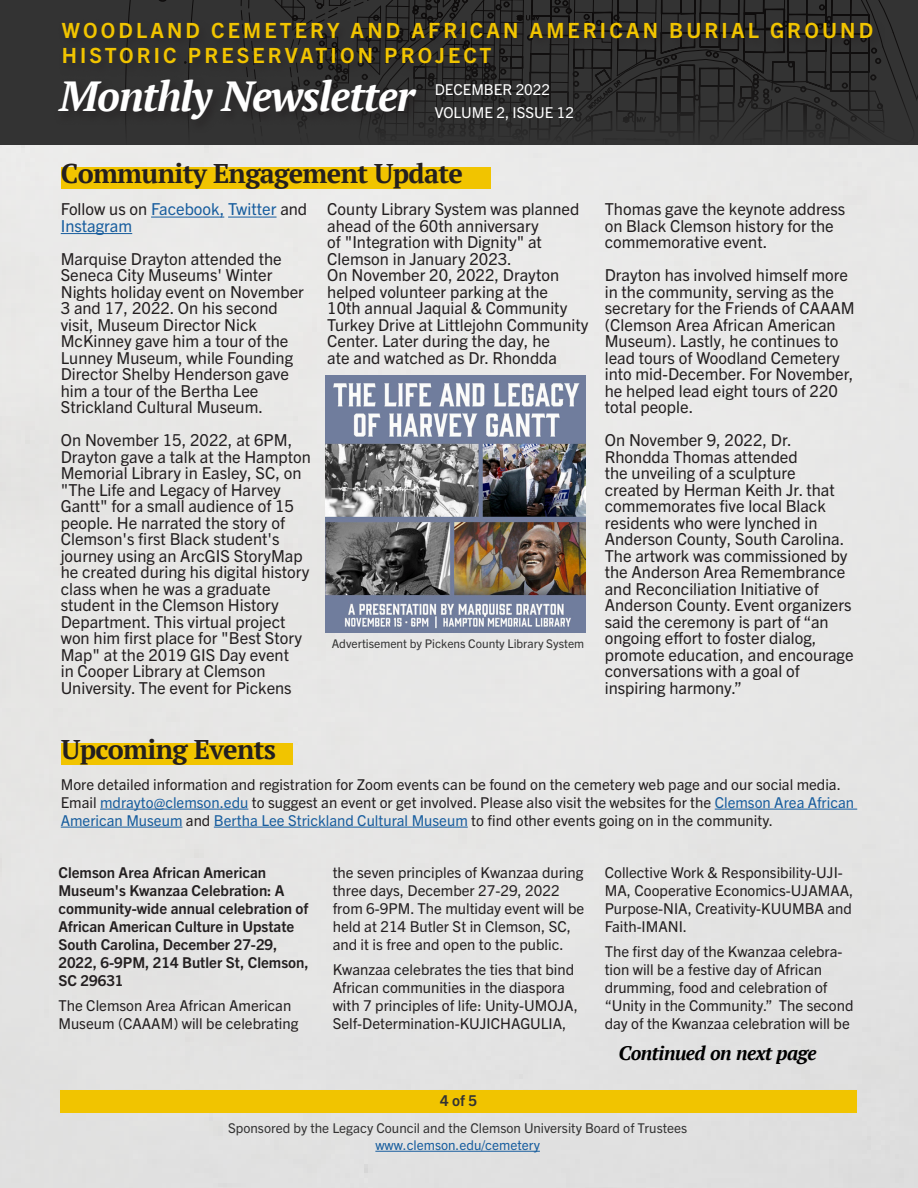
<style>
.page{position:relative;width:918px;height:1188px;background:#e6e6e5}
.page>*{position:absolute;margin:0;border:0;box-sizing:border-box;transform-origin:0 0}
.t1{font:45px "Myriad Pro";letter-spacing:-.025em;color:#fff}
.Secondary_Title{font:italic 700 42px "PT Serif";letter-spacing:-.025em;color:#fff}
.t2{font:700 27px "PT Serif";letter-spacing:-.025em;color:#231f20}
.t3{font:700 27px "Trade Gothic Next LT Pro";letter-spacing:.15em;color:#f1c400}
.t4{font:700 21px "Trade Gothic Next LT Pro";letter-spacing:.15em;color:#f1c400}
.t5{font:italic 700 19.5px "PT Serif";letter-spacing:-.025em;color:#000}
.t6{font:italic 700 18px "Calibri";color:#231f20}
.t7{font:16.5px/16.5px "Trade Gothic Next LT Pro";color:#231f20}
.t8{font:16.5px/16.5px "Trade Gothic Next LT Pro";color:#175d9e}
.Body{font:15px/18px "Trade Gothic Next LT Pro";color:#231f20}
.Body-2{font:700 15px/18px "Trade Gothic Next LT Pro";color:#231f20}
.t9{font:15px "Trade Gothic Next LT Pro";color:#fff}
.t10{font:700 15px "Trade Gothic Next LT Pro";color:#333}
.t11{font:13.5px "Trade Gothic Next LT Pro";color:#333}
.t12{font:13.5px "Trade Gothic Next LT Pro";color:#175d9e}
.t13{font:12px "Trade Gothic Next LT Pro";color:#333}
.s1{color:#231f20}
.s2{color:#175d9e}
</style>
<div class="page">
<div style="left:61px;top:1090px;width:796px;height:23px;background:#f1c400"></div>
<hr style="left:375px;top:1151px;width:165px;height:1px;background:#175d9e">
<div style="left:61px;top:168px;width:429px;height:21px;background:#f1c400"></div>
<hr style="left:151px;top:217px;width:73px;height:1px;background:#175d9e">
<hr style="left:228px;top:217px;width:49px;height:1px;background:#175d9e">
<hr style="left:61px;top:233px;width:71px;height:1px;background:#175d9e">
<hr style="left:100px;top:809px;width:148px;height:1px;background:#175d9e">
<hr style="left:715px;top:809px;width:142px;height:1px;background:#175d9e">
<hr style="left:61px;top:827px;width:121px;height:1px;background:#175d9e">
<hr style="left:214px;top:827px;width:254px;height:1px;background:#175d9e">
<div style="left:61px;top:743px;width:232px;height:22px;background:#f1c400"></div>
<div style="left:0;top:0;width:916px;height:145px;background:#333"></div>
<svg style="left:128px;top:0;width:790px;height:145px"></svg>
<div style="left:54px;top:76px;width:375px;height:57px;background:#302f2f"></div>
<div style="left:58px;top:19px;width:827px;height:58px;background:#231f20;opacity:.55"></div>
<img style="left:325px;top:375px;width:260px;height:257px">
<p class="t4" style="left:62px;top:16px;width:813px">WOODLAND CEMETERY AND AFRICAN AMERICAN BURIAL GROUND</p>
<p class="t4" style="left:62px;top:41px;width:431px">HISTORIC PRESERVATION PROJECT</p>
<h3 class="t3" style="left:61px;top:36px;width:773px">WOODLAND CEMETERY PRESERVATION PROJECT</h3>
<h1 class="t1" style="left:61px;top:71px;width:352px">Monthly Newsletter</h1>
<p class="t9" style="left:436px;top:79px;width:76px">F BRUARY</p>
<p class="Secondary_Title" style="left:59px;top:69px;width:357px">Monthly Newsletter</p>
<p class="t9" style="left:435px;top:79px;width:117px">DECEMBER 2022</p>
<p class="t9" style="left:435px;top:102px;width:141px">VOLUME 2, ISSUE 12</p>
<p class="t9" style="left:558px;top:102px;width:10px">2</p>
<p class="t2" style="left:61px;top:156px;width:404px">Community Engagement Update</p>
<p class="t8" style="left:61px;top:200px;width:248px"><span class="s1">Follow us on</span> Facebook, Twitter <span class="s1">and<br></span>Instagram</p>
<p class="t7" style="left:61px;top:250px;width:245px">Marquise Drayton attended the<br>Seneca City Museums' Winter<br>Nights holiday event on November<br>3 and 17, 2022. On his second visit, Museum Director Nick<br>McKinney gave him a tour of the<br>Lunney Museum, while Founding<br>Director Shelby Henderson gave him a tour of the Bertha Lee<br>Strickland Cultural Museum.</p>
<p class="t7" style="left:61px;top:431px;width:252px">On November 15, 2022, at 6PM,<br>Drayton gave a talk at the Hampton<br>Memorial Library in Easley, SC, on "The Life and Legacy of Harvey<br>Gantt" for a small audience of 15 people. He narrated the story of<br>Clemson's first Black student's journey using an ArcGIS StoryMap he created during his digital history class when he was a graduate student in the Clemson History<br>Department. This virtual project won him first place for "Best Story<br>Map" at the 2019 GIS Day event<br>in Cooper Library at Clemson<br>University. The event for Pickens</p>
<p class="t7" style="left:327px;top:200px;width:254px">County Library System was planned ahead of the 60th anniversary<br>of "Integration with Dignity" at<br>Clemson in January 2023.</p>
<p class="t7" style="left:327px;top:266px;width:263px">On November 20, 2022, Drayton helped volunteer parking at the<br>10th annual Jaquial &amp; Community<br>Turkey Drive at Littlejohn Community<br>Center. Later during the day, he<br>ate and watched as Dr. Rhondda</p>
<p class="t13" style="left:332px;top:635px;width:254px">Advertisement by Pickens County Library System</p>
<p class="t2" style="left:61px;top:732px;width:216px">Upcoming Events</p>
<p class="t7" style="left:605px;top:200px;width:242px">Thomas gave the keynote address on Black Clemson history for the commemorative event.</p>
<p class="t7" style="left:605px;top:266px;width:251px">Drayton has involved himself more in the community, serving as the secretary for the Friends of CAAAM (Clemson Area African American<br>Museum). Lastly, he continues to lead tours of Woodland Cemetery into mid-December. For November, he helped lead eight tours of 220 total people.</p>
<p class="t7" style="left:605px;top:431px;width:250px">On November 9, 2022, Dr.<br>Rhondda Thomas attended<br>the unveiling of a sculpture created by Herman Keith Jr. that commemorates five local Black residents who were lynched in<br>Anderson County, South Carolina.<br>The artwork was commissioned by the Anderson Area Remembrance and Reconciliation Initiative of<br>Anderson County. Event organizers said the ceremony is part of “an ongoing effort to foster dialog, promote education, and encourage conversations with a goal of inspiring harmony.”</p>
<p class="t6" style="left:820px;top:265px;width:61px">LEGEND</p>
<p class="Body" style="left:61px;top:774px;width:795px">More detailed information and registration for Zoom events can be found on the cemetery web page and our social media.<br>Email <span class="s2">mdrayto@clemson.edu</span> to suggest an event or get involved. Please also visit the websites for the <span class="s2">Clemson Area African<br>American Museum</span> and <span class="s2">Bertha Lee Strickland Cultural Museum</span> to find other events going on in the community.</p>
<p class="Body-2" style="left:58px;top:862px;width:252px">Clemson Area African American<br>Museum's Kwanzaa Celebration: A community-wide annual celebration of<br>African American Culture in Upstate<br>South Carolina, December 27-29,<br>2022, 6-9PM, 214 Butler St, Clemson,<br>SC 29631</p>
<p class="Body" style="left:58px;top:995px;width:242px">The Clemson Area African American<br>Museum (CAAAM) will be celebrating</p>
<p class="Body" style="left:333px;top:862px;width:253px">the seven principles of Kwanzaa during three days, December 27-29, 2022 from 6-9PM. The multiday event will be held at 214 Butler St in Clemson, SC, and it is free and open to the public.</p>
<p class="Body" style="left:333px;top:959px;width:247px">Kwanzaa celebrates the ties that bind African communities in the diaspora with 7 principles of life: Unity-UMOJA, Self-Determination-KUJICHAGULIA,</p>
<p class="t10" style="left:440px;top:1091px;width:39px">4 of 5</p>
<p class="Body" style="left:605px;top:862px;width:250px">Collective Work &amp; Responsibility-UJI-<br>MA, Cooperative Economics-UJAMAA,<br>Purpose-NIA, Creativity-KUUMBA and<br>Faith-IMANI.</p>
<p class="Body" style="left:605px;top:941px;width:250px">The first day of the Kwanzaa celebra&shy;tion will be a festive day of African drumming, food and celebration of “Unity in the Community.” The second day of the Kwanzaa celebration will be</p>
<p class="t5" style="left:618px;top:1041px;width:200px">Continued on next page</p>
<p class="t11" style="left:228px;top:1119px;width:461px">Sponsored by the Legacy Council and the Clemson University Board of Trustees</p>
<p class="t12" style="left:375px;top:1136px;width:166px">www.clemson.edu/cemetery</p>
</div>
